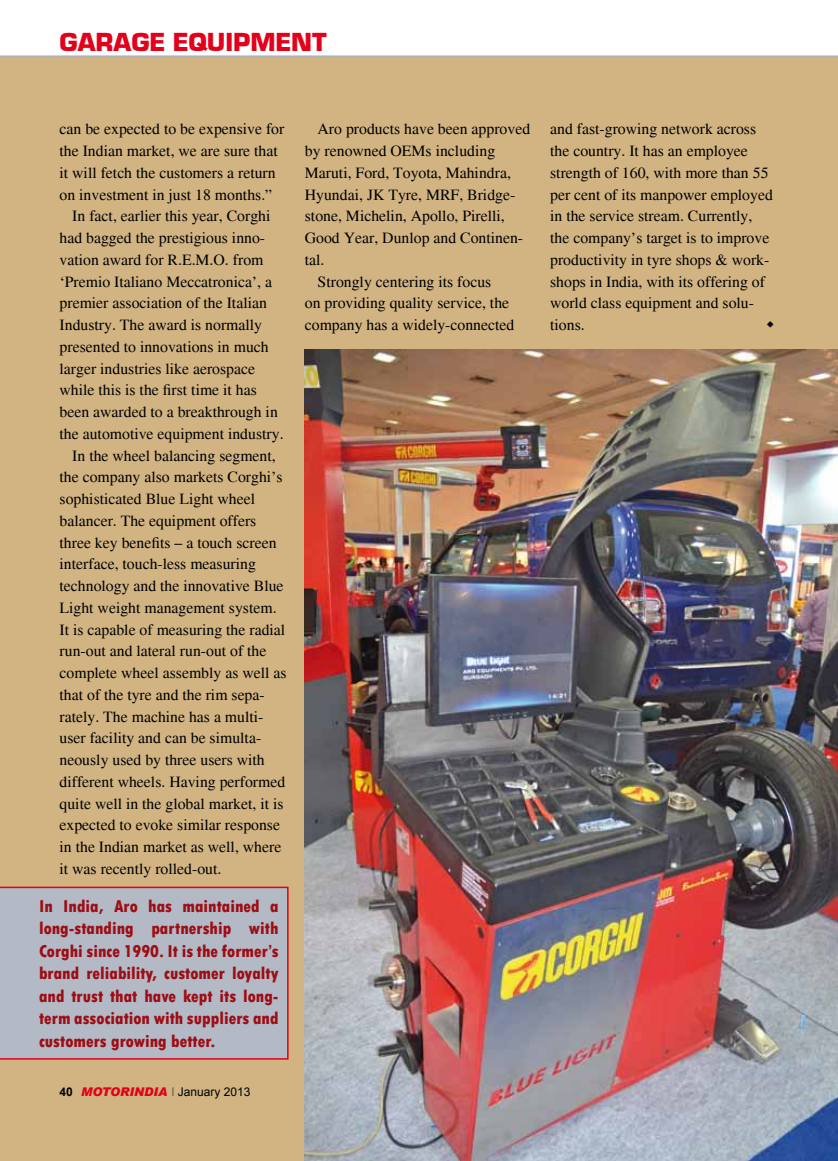
<style>
.page{position:relative;width:838px;height:1161px;background:#fff}
.page>*{position:absolute;margin:0;border:0;box-sizing:border-box;transform-origin:0 0}
.t1{font:900 27px "Eurostile";color:#e2001a}
.t2{font:800 condensed 18px/22.5px "Tw Cen";color:#9d0d15;text-align:justify}
.t3{font:15.75px/21.8px "Times";color:#000}
.t4{font:12px "Arial";color:#000}
.s1{font-weight:700}
.s2{font-weight:900;font-style:italic;color:#e2001a}
.s3{color:#58585a}
</style>
<div class="page">
<hr style="left:0;top:56px;width:838px;height:1px;background:#87888a">
<div style="left:0;top:57px;width:838px;height:1104px;background:#d2b483"></div>
<img style="left:305px;top:350px;width:533px;height:811px">
<div style="left:0;top:886px;width:288px;height:173px;background:#b3bac6"></div>
<h1 class="t1" style="left:60px;top:27px;width:269px">GARAGE EQUIPMENT</h1>
<p class="t3" style="left:60px;top:118px;width:226px">can be expected to be expensive for</p>
<p class="t3" style="left:60px;top:140px;width:220px">the Indian market, we are sure that</p>
<p class="t3" style="left:60px;top:162px;width:218px">it will fetch the customers a return</p>
<p class="t3" style="left:60px;top:184px;width:214px">on investment in just 18 months.”</p>
<p class="t3" style="left:72px;top:205px;width:200px">In fact, earlier this year, Corghi</p>
<p class="t3" style="left:60px;top:227px;width:207px">had bagged the prestigious inno-</p>
<p class="t3" style="left:60px;top:249px;width:205px">vation award for R.E.M.O. from</p>
<p class="t3" style="left:60px;top:271px;width:214px">‘Premio Italiano Meccatronica’, a</p>
<p class="t3" style="left:60px;top:292px;width:209px">premier association of the Italian</p>
<p class="t3" style="left:60px;top:314px;width:204px">Industry. The award is normally</p>
<p class="t3" style="left:60px;top:336px;width:211px">presented to innovations in much</p>
<p class="t3" style="left:60px;top:358px;width:197px">larger industries like aerospace</p>
<p class="t3" style="left:60px;top:379px;width:199px">while this is the first time it has</p>
<p class="t3" style="left:60px;top:401px;width:220px">been awarded to a breakthrough in</p>
<p class="t3" style="left:60px;top:423px;width:225px">the automotive equipment industry.</p>
<p class="t3" style="left:72px;top:445px;width:205px">In the wheel balancing segment,</p>
<p class="t3" style="left:60px;top:466px;width:225px">the company also markets Corghi’s</p>
<p class="t3" style="left:60px;top:488px;width:197px">sophisticated Blue Light wheel</p>
<p class="t3" style="left:60px;top:510px;width:198px">balancer. The equipment offers</p>
<p class="t3" style="left:60px;top:532px;width:218px">three key benefits – a touch screen</p>
<p class="t3" style="left:60px;top:553px;width:198px">interface, touch-less measuring</p>
<p class="t3" style="left:60px;top:575px;width:225px">technology and the innovative Blue</p>
<p class="t3" style="left:60px;top:597px;width:218px">Light weight management system.</p>
<p class="t3" style="left:60px;top:619px;width:227px">It is capable of measuring the radial</p>
<p class="t3" style="left:60px;top:640px;width:208px">run-out and lateral run-out of the</p>
<p class="t3" style="left:60px;top:662px;width:229px">complete wheel assembly as well as</p>
<p class="t3" style="left:60px;top:684px;width:207px">that of the tyre and the rim sepa-</p>
<p class="t3" style="left:60px;top:706px;width:205px">rately. The machine has a multi-</p>
<p class="t3" style="left:60px;top:727px;width:203px">user facility and can be simulta-</p>
<p class="t3" style="left:60px;top:749px;width:207px">neously used by three users with</p>
<p class="t3" style="left:60px;top:771px;width:227px">different wheels. Having performed</p>
<p class="t3" style="left:60px;top:793px;width:225px">quite well in the global market, it is</p>
<p class="t3" style="left:60px;top:814px;width:222px">expected to evoke similar response</p>
<p class="t3" style="left:60px;top:836px;width:223px">in the Indian market as well, where</p>
<p class="t3" style="left:60px;top:858px;width:163px">it was recently rolled-out.</p>
<p class="t2" style="left:39px;top:895px;width:241px">In India, Aro has maintained a long-standing partnership with Corghi since 1990. It is the former’s brand reliability, customer loyalty and trust that have kept its long&shy;term association with suppliers and customers growing better.</p>
<p class="t4" style="left:60px;top:1084px;width:192px"><span class="s1">40</span> <span class="s2">MOTORINDIA</span> <span class="s3">l</span> January 2013</p>
<p class="t3" style="left:317px;top:118px;width:214px">Aro products have been approved</p>
<p class="t3" style="left:305px;top:140px;width:192px">by renowned OEMs including</p>
<p class="t3" style="left:305px;top:162px;width:208px">Maruti, Ford, Toyota, Mahindra,</p>
<p class="t3" style="left:305px;top:184px;width:212px">Hyundai, JK Tyre, MRF, Bridge-</p>
<p class="t3" style="left:305px;top:205px;width:201px">stone, Michelin, Apollo, Pirelli,</p>
<p class="t3" style="left:305px;top:227px;width:220px">Good Year, Dunlop and Continen-</p>
<p class="t3" style="left:305px;top:249px;width:21px">tal.</p>
<p class="t3" style="left:317px;top:271px;width:175px">Strongly centering its focus</p>
<p class="t3" style="left:305px;top:292px;width:206px">on providing quality service, the</p>
<p class="t3" style="left:305px;top:314px;width:211px">company has a widely-connected</p>
<p class="t3" style="left:550px;top:118px;width:224px">and fast-growing network across the country. It has an employee strength of 160, with more than 55 per cent of its manpower employed in the service stream. Currently, the company’s target is to improve productivity in tyre shops &amp; work&shy;shops in India, with its offering of world class equipment and solu&shy;tions.</p>
</div>
